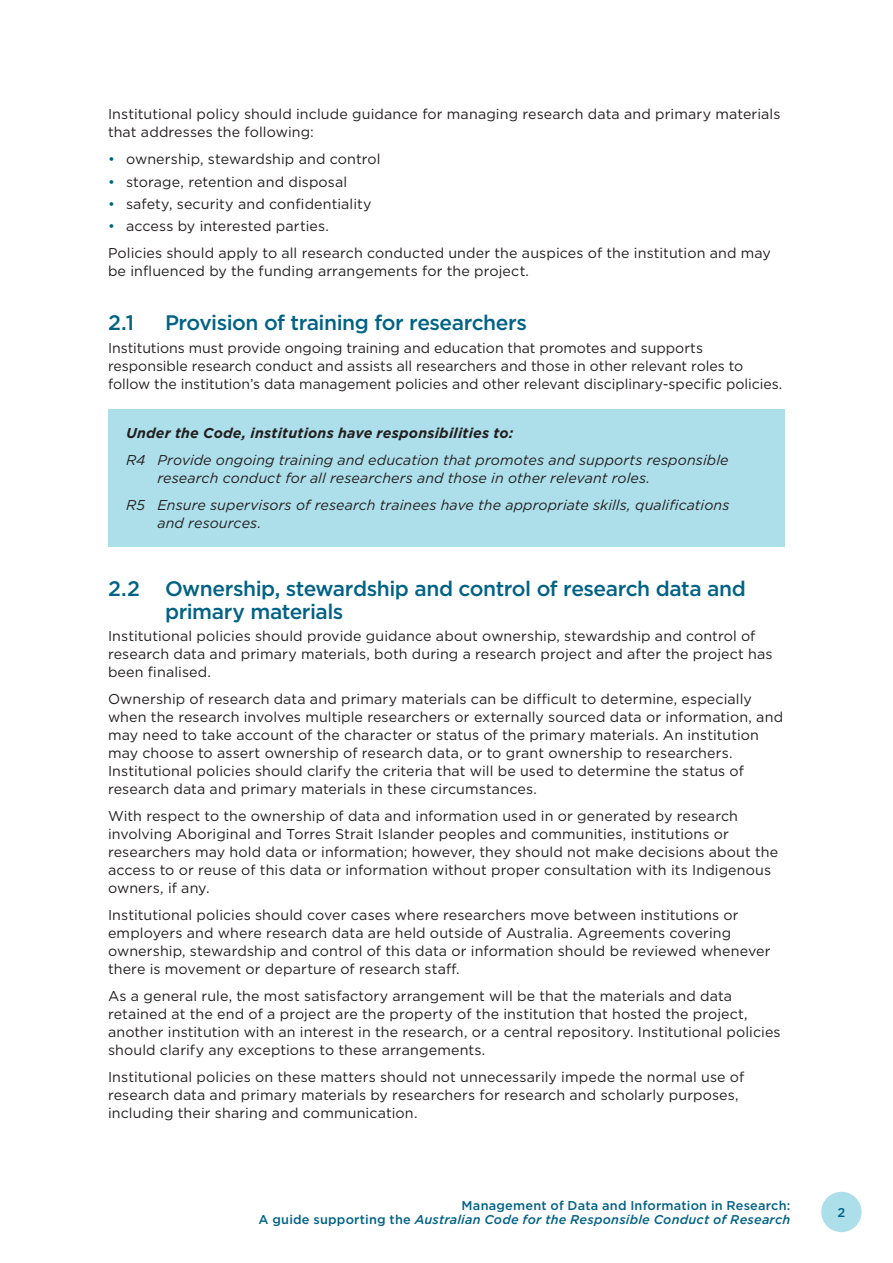
<style>
.page{position:relative;width:893px;height:1263px;background:#fff}
.page>*{position:absolute;margin:0;border:0;box-sizing:border-box;transform-origin:0 0}
.Heading_3{font:500 21px/22.5px "Gotham";letter-spacing:-.02em;color:#006285}
.Body{font:14.25px/18px "Gotham";letter-spacing:.005em;color:#231f20}
.Body-2{font:italic 14.25px/18px "Gotham";letter-spacing:.005em;color:#231f20}
.Body-3{font:italic 700 14.25px "Gotham HTF";letter-spacing:.015em;color:#231f20}
.t1{font:500 12.75px/13.5px "Gotham HTF";letter-spacing:.015em;color:#006285;text-align:right}
.t2{font:500 12.75px "Gotham";color:#006285}
.s1{color:#006285}
.s2{font-style:italic}
</style>
<div class="page">
<div style="left:108px;top:409px;width:677px;height:137px;background:#addfeb"></div>
<div style="left:821px;top:1192px;width:41px;height:40px;background:#addfeb;border-radius:50%"></div>
<p class="Body" style="left:108px;top:105px;width:674px">Institutional policy should include guidance for managing research data and primary materials that addresses the following:</p>
<p class="Body" style="left:108px;top:150px;width:274px"><span class="s1">•</span> ownership, stewardship and control</p>
<p class="Body" style="left:108px;top:172px;width:241px"><span class="s1">•</span> storage, retention and disposal</p>
<p class="Body" style="left:108px;top:195px;width:265px"><span class="s1">•</span> safety, security and confidentiality</p>
<p class="Body" style="left:108px;top:217px;width:223px"><span class="s1">•</span> access by interested parties.</p>
<p class="Body" style="left:108px;top:244px;width:664px">Policies should apply to all research conducted under the auspices of the institution and may be influenced by the funding arrangements for the project.</p>
<h3 class="Heading_3" style="left:108px;top:311px;width:28px">2.1</h3>
<h3 class="Heading_3" style="left:165px;top:311px;width:364px">Provision of training for researchers</h3>
<p class="Body" style="left:108px;top:338px;width:676px">Institutions must provide ongoing training and education that promotes and supports responsible research conduct and assists all researchers and those in other relevant roles to follow the institution’s data management policies and other relevant disciplinary-specific policies.</p>
<p class="Body-3" style="left:126px;top:425px;width:389px">Under the Code, institutions have responsibilities to:</p>
<p class="Body-2" style="left:158px;top:451px;width:572px;text-indent:-32px">R4 Provide ongoing training and education that promotes and supports responsible research conduct for all researchers and those in other relevant roles.</p>
<p class="Body-2" style="left:158px;top:496px;width:573px;text-indent:-32px">R5 Ensure supervisors of research trainees have the appropriate skills, qualifications and resources.</p>
<h3 class="Heading_3" style="left:165px;top:577px;width:582px;text-indent:-57px">2.2 Ownership, stewardship and control of research data and primary materials</h3>
<p class="Body" style="left:108px;top:627px;width:666px">Institutional policies should provide guidance about ownership, stewardship and control of research data and primary materials, both during a research project and after the project has been finalised.</p>
<p class="Body" style="left:108px;top:690px;width:677px">Ownership of research data and primary materials can be difficult to determine, especially when the research involves multiple researchers or externally sourced data or information, and may need to take account of the character or status of the primary materials. An institution may choose to assert ownership of research data, or to grant ownership to researchers.<br>Institutional policies should clarify the criteria that will be used to determine the status of research data and primary materials in these circumstances.</p>
<p class="Body" style="left:108px;top:807px;width:672px">With respect to the ownership of data and information used in or generated by research involving Aboriginal and Torres Strait Islander peoples and communities, institutions or researchers may hold data or information; however, they should not make decisions about the access to or reuse of this data or information without proper consultation with its Indigenous owners, if any.</p>
<p class="Body" style="left:108px;top:906px;width:664px">Institutional policies should cover cases where researchers move between institutions or employers and where research data are held outside of Australia. Agreements covering ownership, stewardship and control of this data or information should be reviewed whenever there is movement or departure of research staff.</p>
<p class="Body" style="left:108px;top:987px;width:674px">As a general rule, the most satisfactory arrangement will be that the materials and data retained at the end of a project are the property of the institution that hosted the project, another institution with an interest in the research, or a central repository. Institutional policies should clarify any exceptions to these arrangements.</p>
<p class="Body" style="left:108px;top:1068px;width:638px">Institutional policies on these matters should not unnecessarily impede the normal use of research data and primary materials by researchers for research and scholarly purposes, including their sharing and communication.</p>
<p class="t1" style="left:259px;top:1199px;width:533px">Management of Data and Information in Research:<br>A guide supporting the <span class="s2">Australian Code for the Responsible Conduct of Research</span></p>
<p class="t2" style="left:837px;top:1204px;width:9px">2</p>
</div>
